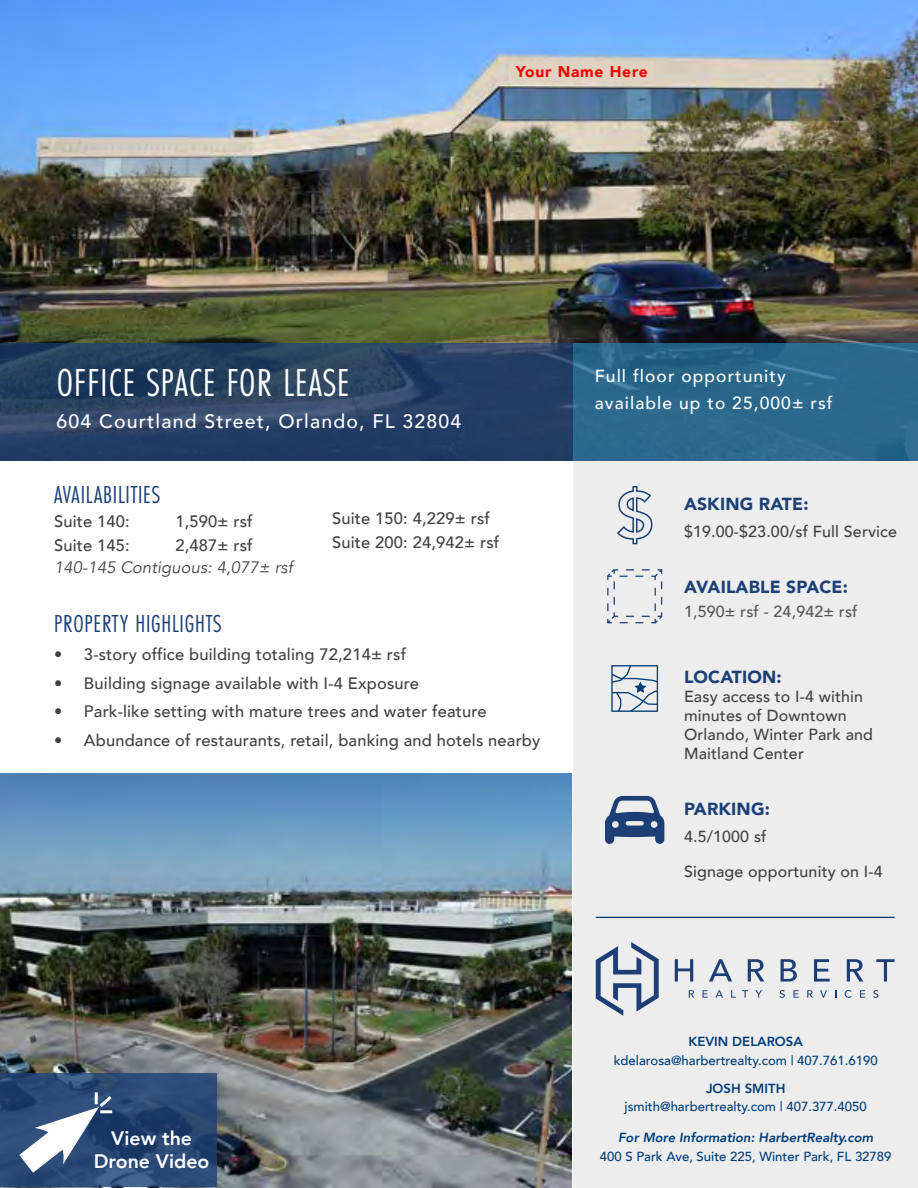
<style>
.page{position:relative;width:918px;height:1188px;background:#fff}
.page>*{position:absolute;margin:0;border:0;box-sizing:border-box;transform-origin:0 0}
.t1{font:40.5px "Futura PT Cond";letter-spacing:.03em;color:#fff}
.t2{font:25.5px "Futura PT Cond";letter-spacing:.03em;color:#1c4076}
.t3{font:500 19.5px "Avenir";letter-spacing:.06em;color:#fff}
.t4{font:800 19.5px/23.4px "Avenir";color:#fff;text-align:center}
.t5{font:500 17.4px/26.5px "Avenir";letter-spacing:.06em;color:#fff}
.t6{font:900 17.4px "Avenir";letter-spacing:.01em;color:#1c4076}
.t7{font:500 16.5px/24.3px "Avenir";letter-spacing:.01em;color:#414042}
.t8{font:italic 16.5px "Avenir";letter-spacing:.01em;color:#414042}
.t9{font:500 16.05px/19.2px "Avenir";letter-spacing:.01em;color:#414042}
.t10{font:500 16.05px "Avenir";letter-spacing:.01em;color:#565659}
.t11{font:900 15.6px "Avenir";letter-spacing:.05em;color:#f00}
.t12{font:500 13.2px "Avenir";color:#003c78}
.t13{font:italic 800 13.2px "Avenir";color:#003c78}
.t14{font:800 13.2px "Avenir";color:#003c78}
</style>
<div class="page">
<img style="left:0;top:0;width:918px;height:420px">
<svg style="left:905px;top:420px;width:13px;height:41px"></svg>
<div style="left:573px;top:461px;width:345px;height:727px;background:#ededee"></div>
<svg style="left:0;top:343px;width:573px;height:117px;background:#274063"></svg>
<svg style="left:573px;top:343px;width:344px;height:117px;background:#2b688c"></svg>
<svg style="left:675px;top:959px;width:18px;height:23px"></svg>
<svg style="left:709px;top:959px;width:23px;height:23px"></svg>
<svg style="left:748px;top:959px;width:16px;height:23px"></svg>
<svg style="left:781px;top:959px;width:16px;height:23px"></svg>
<svg style="left:814px;top:959px;width:16px;height:23px"></svg>
<svg style="left:847px;top:959px;width:16px;height:23px"></svg>
<svg style="left:876px;top:959px;width:19px;height:23px"></svg>
<svg style="left:689px;top:990px;width:5px;height:8px"></svg>
<svg style="left:703px;top:990px;width:5px;height:8px"></svg>
<svg style="left:715px;top:990px;width:8px;height:8px"></svg>
<svg style="left:731px;top:990px;width:5px;height:8px"></svg>
<svg style="left:742px;top:990px;width:6px;height:8px"></svg>
<svg style="left:755px;top:990px;width:7px;height:8px"></svg>
<svg style="left:780px;top:990px;width:5px;height:8px"></svg>
<svg style="left:793px;top:990px;width:6px;height:8px"></svg>
<svg style="left:807px;top:990px;width:6px;height:8px"></svg>
<svg style="left:820px;top:990px;width:7px;height:8px"></svg>
<svg style="left:845px;top:990px;width:7px;height:8px"></svg>
<svg style="left:860px;top:990px;width:5px;height:8px"></svg>
<svg style="left:873px;top:990px;width:5px;height:8px"></svg>
<svg style="left:596px;top:942px;width:63px;height:74px"></svg>
<hr style="left:596px;top:917px;width:299px;height:1px;background:#003c78">
<svg style="left:617px;top:486px;width:35px;height:58px"></svg>
<svg style="left:611px;top:665px;width:47px;height:47px"></svg>
<svg style="left:607px;top:569px;width:56px;height:55px"></svg>
<svg style="left:605px;top:796px;width:59px;height:48px"></svg>
<div style="left:509px;top:62px;width:145px;height:19px;background:#e1d1c1"></div>
<img style="left:0;top:773px;width:572px;height:414px">
<svg style="left:0;top:1073px;width:217px;height:114px;background:#284672"></svg>
<svg style="left:0;top:1092px;width:115px;height:96px"></svg>
<p class="t11" style="left:516px;top:58px;width:134px">Your Name Here</p>
<h1 class="t1" style="left:57px;top:359px;width:294px">OFFICE SPACE FOR LEASE</h1>
<p class="t3" style="left:57px;top:404px;width:406px">604 Courtland Street, Orlando, FL 32804</p>
<h2 class="t2" style="left:54px;top:479px;width:107px">AVAILABILITIES</h2>
<p class="t7" style="left:54px;top:508px;width:77px">Suite 140:</p>
<p class="t7" style="left:176px;top:508px;width:79px">1,590± rsf</p>
<p class="t7" style="left:54px;top:533px;width:77px">Suite 145:</p>
<p class="t7" style="left:176px;top:533px;width:79px">2,487± rsf</p>
<p class="t8" style="left:54px;top:557px;width:240px">140-145 Contiguous: 4,077± rsf</p>
<p class="t7" style="left:332px;top:505px;width:169px">Suite 150: 4,229± rsf<br>Suite 200: 24,942± rsf</p>
<p class="t5" style="left:595px;top:362px;width:239px">Full floor opportunity available up to 25,000± rsf</p>
<p class="t6" style="left:684px;top:489px;width:126px">ASKING RATE:</p>
<p class="t9" style="left:684px;top:521px;width:215px">$19.00-$23.00/sf Full Service</p>
<h2 class="t2" style="left:54px;top:608px;width:169px">PROPERTY HIGHLIGHTS</h2>
<p class="t7" style="left:54px;top:641px;width:354px">• 3-story office building totaling 72,214± rsf</p>
<p class="t7" style="left:54px;top:670px;width:366px">• Building signage available with I-4 Exposure</p>
<p class="t7" style="left:54px;top:698px;width:434px">• Park-like setting with mature trees and water feature</p>
<p class="t7" style="left:54px;top:727px;width:488px">• Abundance of restaurants, retail, banking and hotels nearby</p>
<p class="t6" style="left:684px;top:572px;width:165px">AVAILABLE SPACE:</p>
<p class="t10" style="left:684px;top:597px;width:175px">1,590± rsf - 24,942± rsf</p>
<p class="t6" style="left:684px;top:662px;width:99px">LOCATION:</p>
<p class="t9" style="left:684px;top:686px;width:191px">Easy access to I-4 within minutes of Downtown<br>Orlando, Winter Park and<br>Maitland Center</p>
<p class="t6" style="left:684px;top:794px;width:87px">PARKING:</p>
<p class="t9" style="left:684px;top:818px;width:200px;line-height:34.5px">4.5/1000 sf<br>Signage opportunity on I-4</p>
<p class="t4" style="left:94px;top:1126px;width:117px">View the<br>Drone Video</p>
<p class="t14" style="left:688px;top:1031px;width:116px">KEVIN DELAROSA</p>
<p class="t12" style="left:614px;top:1049px;width:265px">kdelarosa@harbertrealty.com | 407.761.6190</p>
<p class="t14" style="left:706px;top:1078px;width:81px">JOSH SMITH</p>
<p class="t12" style="left:625px;top:1095px;width:244px">jsmith@harbertrealty.com | 407.377.4050</p>
<p class="t13" style="left:618px;top:1130px;width:257px">For More Information: HarbertRealty.com</p>
<p class="t12" style="left:600px;top:1145px;width:293px">400 S Park Ave, Suite 225, Winter Park, FL 32789</p>
</div>
